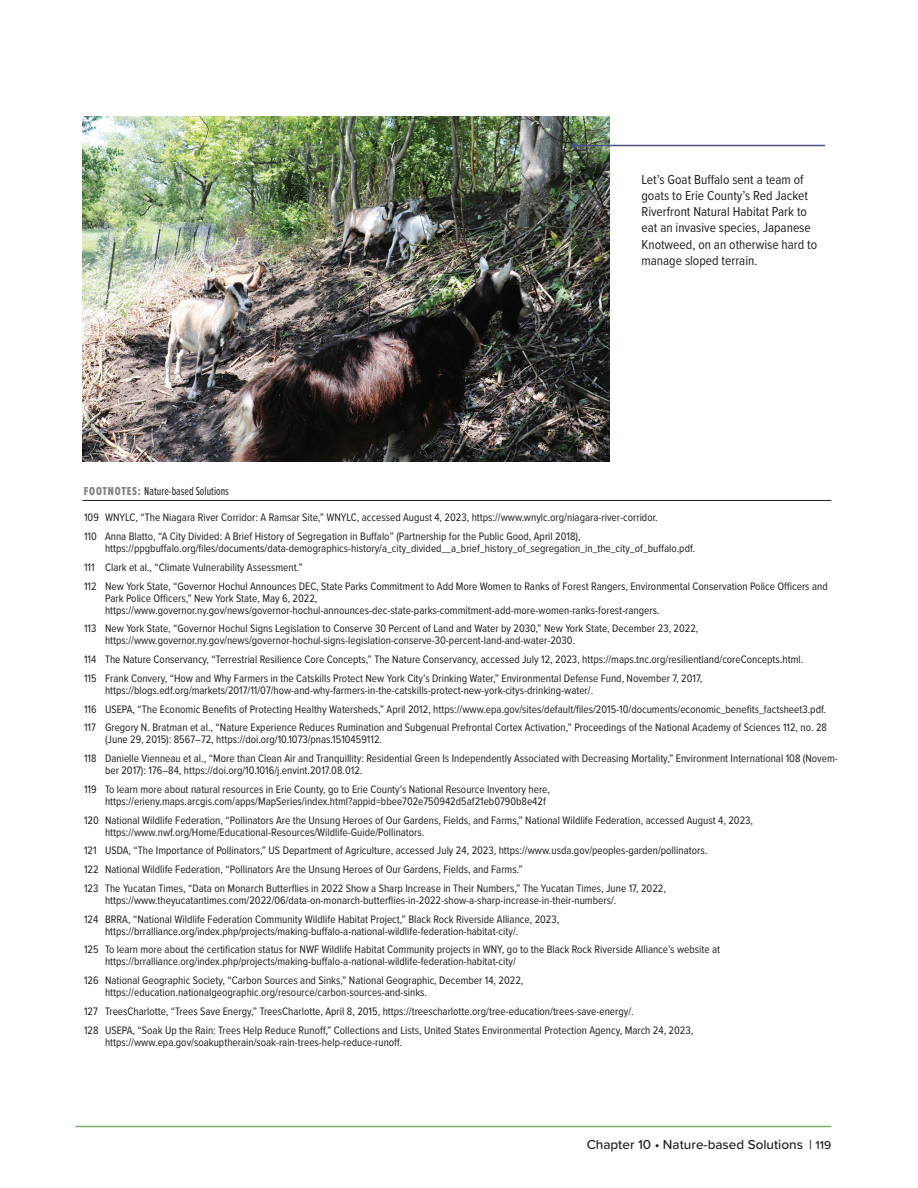
<style>
.page{position:relative;width:918px;height:1188px;background:#fff}
.page>*{position:absolute;margin:0;border:0;box-sizing:border-box;transform-origin:0 0}
.t1{font:13.5px/16.2px "Proxima Nova Cond";color:#231f20}
.t2{font:500 13.5px "Proxima Soft";color:#231f20}
.t3{font:12px "Proxima Nova Ex Cn";color:#231f20}
.t4{font:11.25px/18.8px "Proxima Nova Cond";color:#231f20}
.s1{font-family:"Proxima Nova Ex Cn Extrabld";color:#808285}
.s2{font-size:12px}
</style>
<div class="page">
<hr style="left:75px;top:1126px;width:756px;height:1px;background:#7eae64">
<hr style="left:83px;top:500px;width:748px;height:1px;background:#231f20">
<img style="left:83px;top:117px;width:527px;height:344px">
<hr style="left:575px;top:145px;width:250px;height:1px;background:#485383">
<svg style="left:572px;top:142px;width:6px;height:6px"></svg>
<p class="t3" style="left:84px;top:483px;width:147px"><span class="s1">FOOTNOTES:</span> Nature-based Solutions</p>
<p class="t1" style="left:642px;top:171px;width:177px">Let’s Goat Buffalo sent a team of goats to Erie County’s Red Jacket<br>Riverfront Natural Habitat Park to eat an invasive species, Japanese<br>Knotweed, on an otherwise hard to manage sloped terrain.</p>
<p class="t4" style="left:84px;top:508px;width:575px">109 WNYLC, “The Niagara River Corridor: A Ramsar Site,” WNYLC, accessed August 4, 2023, https://www.wnylc.org/niagara-river-corridor.<br>110 Anna Blatto, “A City Divided: A Brief History of Segregation in Buffalo” (Partnership for the Public Good, April 2018),</p>
<p class="t4" style="left:84px;top:539px;width:745px;text-indent:21px">https://ppgbuffalo.org/files/documents/data-demographics-history/a_city_divided__a_brief_history_of_segregation_in_the_city_of_buffalo.pdf.<br>111 Clark et al., “Climate Vulnerability Assessment.”<br>112 New York State, “Governor Hochul Announces DEC, State Parks Commitment to Add More Women to Ranks of Forest Rangers, Environmental Conservation Police Officers and</p>
<p class="t4" style="left:105px;top:591px;width:556px;line-height:12px">Park Police Officers,” New York State, May 6, 2022, https://www.governor.ny.gov/news/governor-hochul-announces-dec-state-parks-commitment-add-more-women-ranks-forest-rangers.</p>
<p class="t4" style="left:105px;top:622px;width:595px;line-height:12px;text-indent:-21px">113 New York State, “Governor Hochul Signs Legislation to Conserve 30 Percent of Land and Water by 2030,” New York State, December 23, 2022, https://www.governor.ny.gov/news/governor-hochul-signs-legislation-conserve-30-percent-land-and-water-2030.</p>
<p class="t4" style="left:84px;top:650px;width:721px">114 The Nature Conservancy, “Terrestrial Resilience Core Concepts,” The Nature Conservancy, accessed July 12, 2023, https://maps.tnc.org/resilientland/coreConcepts.html.<br>115 Frank Convery, “How and Why Farmers in the Catskills Protect New York City’s Drinking Water,” Environmental Defense Fund, November 7, 2017,</p>
<p class="t4" style="left:84px;top:680px;width:744px;text-indent:21px">https://blogs.edf.org/markets/2017/11/07/how-and-why-farmers-in-the-catskills-protect-new-york-citys-drinking-water/.<br>116 USEPA, “The Economic Benefits of Protecting Healthy Watersheds,” April 2012, https://www.epa.gov/sites/default/files/2015-10/documents/economic_benefits_factsheet3.pdf.<br>117 Gregory N. Bratman et al., “Nature Experience Reduces Rumination and Subgenual Prefrontal Cortex Activation,” Proceedings of the National Academy of Sciences 112, no. 28</p>
<p class="t4" style="left:84px;top:730px;width:755px;text-indent:21px">(June 29, 2015): 8567–72, https://doi.org/10.1073/pnas.1510459112.<br>118 Danielle Vienneau et al., “More than Clean Air and Tranquillity: Residential Green Is Independently Associated with Decreasing Mortality,” Environment International 108 (Novem-</p>
<p class="t4" style="left:84px;top:761px;width:467px;text-indent:21px">ber 2017): 176–84, https://doi.org/10.1016/j.envint.2017.08.012.<br>119 To learn more about natural resources in Erie County, go to Erie County’s National Resource Inventory here,</p>
<p class="t4" style="left:84px;top:791px;width:670px;text-indent:21px">https://erieny.maps.arcgis.com/apps/MapSeries/index.html?appid=bbee702e750942d5af21eb0790b8e42f<br>120 National Wildlife Federation, “Pollinators Are the Unsung Heroes of Our Gardens, Fields, and Farms,” National Wildlife Federation, accessed August 4, 2023,</p>
<p class="t4" style="left:84px;top:822px;width:625px;text-indent:21px">https://www.nwf.org/Home/Educational-Resources/Wildlife-Guide/Pollinators.<br>121 USDA, “The Importance of Pollinators,” US Department of Agriculture, accessed July 24, 2023, https://www.usda.gov/peoples-garden/pollinators.<br>122 National Wildlife Federation, “Pollinators Are the Unsung Heroes of Our Gardens, Fields, and Farms.”<br>123 The Yucatan Times, “Data on Monarch Butterflies in 2022 Show a Sharp Increase in Their Numbers,” The Yucatan Times, June 17, 2022,</p>
<p class="t4" style="left:84px;top:890px;width:534px;text-indent:21px">https://www.theyucatantimes.com/2022/06/data-on-monarch-butterflies-in-2022-show-a-sharp-increase-in-their-numbers/.<br>124 BRRA, “National Wildlife Federation Community Wildlife Habitat Project,” Black Rock Riverside Alliance, 2023,</p>
<p class="t4" style="left:84px;top:921px;width:638px;text-indent:21px">https://brralliance.org/index.php/projects/making-buffalo-a-national-wildlife-federation-habitat-city/.<br>125 To learn more about the certification status for NWF Wildlife Habitat Community projects in WNY, go to the Black Rock Riverside Alliance’s website at</p>
<p class="t4" style="left:84px;top:952px;width:441px;text-indent:21px">https://brralliance.org/index.php/projects/making-buffalo-a-national-wildlife-federation-habitat-city/<br>126 National Geographic Society, “Carbon Sources and Sinks,” National Geographic, December 14, 2022,</p>
<p class="t4" style="left:84px;top:983px;width:611px;text-indent:21px">https://education.nationalgeographic.org/resource/carbon-sources-and-sinks.<br>127 TreesCharlotte, “Trees Save Energy,” TreesCharlotte, April 8, 2015, https://treescharlotte.org/tree-education/trees-save-energy/.<br>128 USEPA, “Soak Up the Rain: Trees Help Reduce Runoff,” Collections and Lists, United States Environmental Protection Agency, March 24, 2023,</p>
<p class="t4" style="left:105px;top:1032px;width:299px">https://www.epa.gov/soakuptherain/soak-rain-trees-help-reduce-runoff.</p>
<p class="t2" style="left:587px;top:1134px;width:246px">Chapter 10 • Nature-based Solutions | <span class="s2">119</span></p>
</div>
